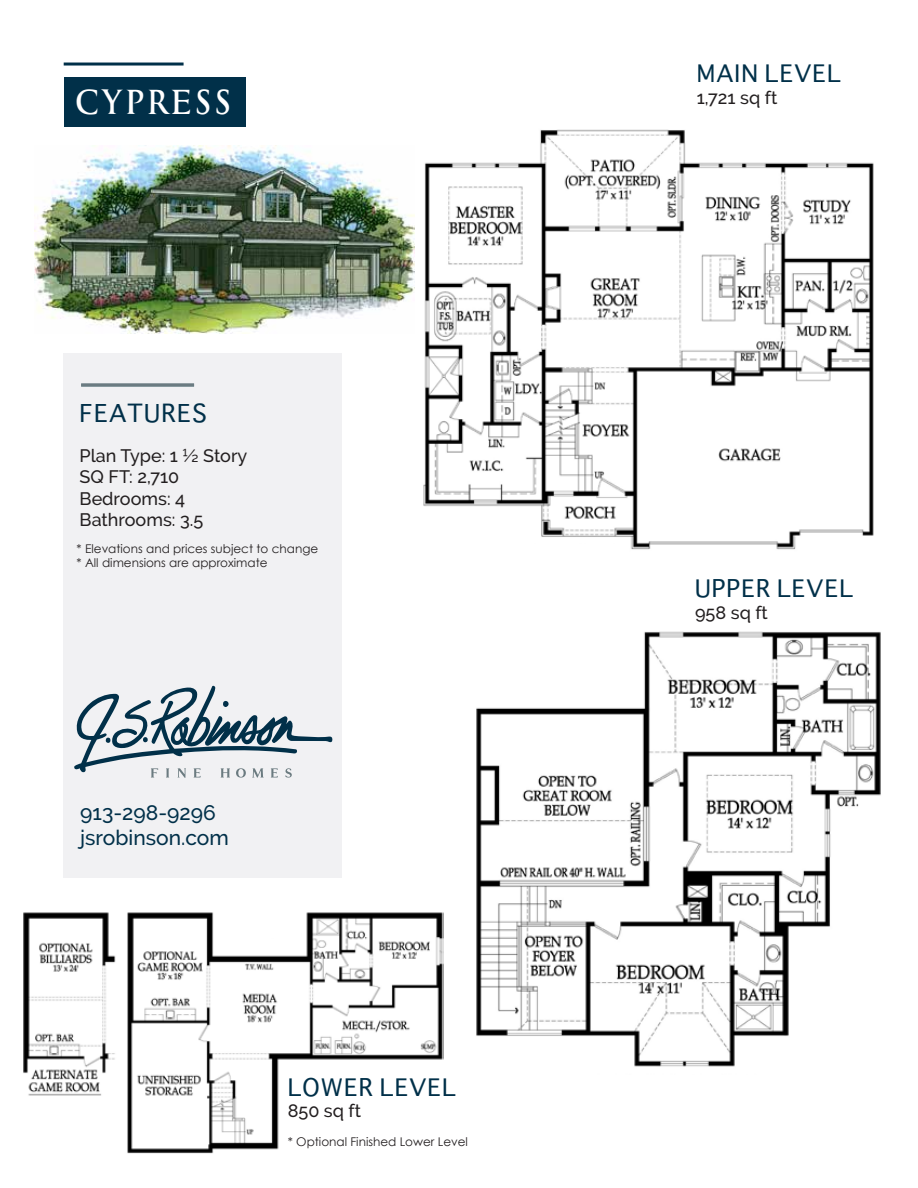
<style>
.page{position:relative;width:918px;height:1188px;background:#fff}
.page>*{position:absolute;margin:0;border:0;box-sizing:border-box;transform-origin:0 0}
.t1{font:36px "Fashion";letter-spacing:-.025em;color:#fff}
.t2{font:24px "Sathu";letter-spacing:.05em;color:#013049}
.t3{font:23.4px "Sathu";letter-spacing:.05em;color:#013049}
.t4{font:500 21px/25.2px "Raleway";color:#013049}
.t5{font:500 18px/21.6px "Raleway";color:#231f20}
.t6{font:12px/14.4px "Century Gothic";color:#231f20}
</style>
<div class="page">
<img style="left:423px;top:129px;width:451px;height:421px">
<img style="left:35px;top:146px;width:379px;height:188px">
<div style="left:64px;top:353px;width:278px;height:525px;background:#f1f1f3"></div>
<div style="left:64px;top:78px;width:182px;height:49px;background:#013049"></div>
<svg style="left:74px;top:686px;width:258px;height:92px"></svg>
<hr style="left:81px;top:384px;width:113px;height:3px;background:#869ba0">
<hr style="left:81px;top:383px;width:113px;height:3px;background:#6b7b81">
<hr style="left:64px;top:63px;width:120px;height:3px;background:#013049">
<div style="left:459px;top:544px;width:163px;height:53px;background:#fff"></div>
<div style="left:712px;top:122px;width:171px;height:27px;background:#fff"></div>
<img style="left:23px;top:912px;width:420px;height:242px">
<img style="left:476px;top:631px;width:405px;height:436px">
<div style="left:464px;top:651px;width:167px;height:54px;background:#fff"></div>
<div style="left:218px;top:884px;width:83px;height:53px;background:#fff"></div>
<div style="left:288px;top:1074px;width:213px;height:53px;background:#fff"></div>
<h1 class="t1" style="left:74px;top:88px;width:161px">CYPRESS</h1>
<h2 class="t2" style="left:80px;top:394px;width:128px">FEATURES</h2>
<h3 class="t5" style="left:80px;top:444px;width:169px">Plan Type: 1 ½ Story<br>SQ FT: 2,710<br>Bedrooms: 4<br>Bathrooms: 3.5</h3>
<p class="t6" style="left:77px;top:541px;width:243px">* Elevations and prices subject to change * All dimensions are approximate</p>
<h3 class="t4" style="left:80px;top:800px;width:150px">913-298-9296 jsrobinson.com</h3>
<h3 class="t3" style="left:288px;top:1068px;width:170px">LOWER LEVEL</h3>
<h3 class="t5" style="left:288px;top:1100px;width:75px">850 sq ft</h3>
<p class="t6" style="left:288px;top:1135px;width:182px">* Optional Finished Lower Level</p>
<h3 class="t3" style="left:697px;top:54px;width:146px">MAIN LEVEL</h3>
<h3 class="t5" style="left:697px;top:86px;width:82px">1,721 sq ft</h3>
<h3 class="t3" style="left:695px;top:569px;width:160px">UPPER LEVEL</h3>
<h3 class="t5" style="left:695px;top:602px;width:74px">958 sq ft</h3>
</div>
